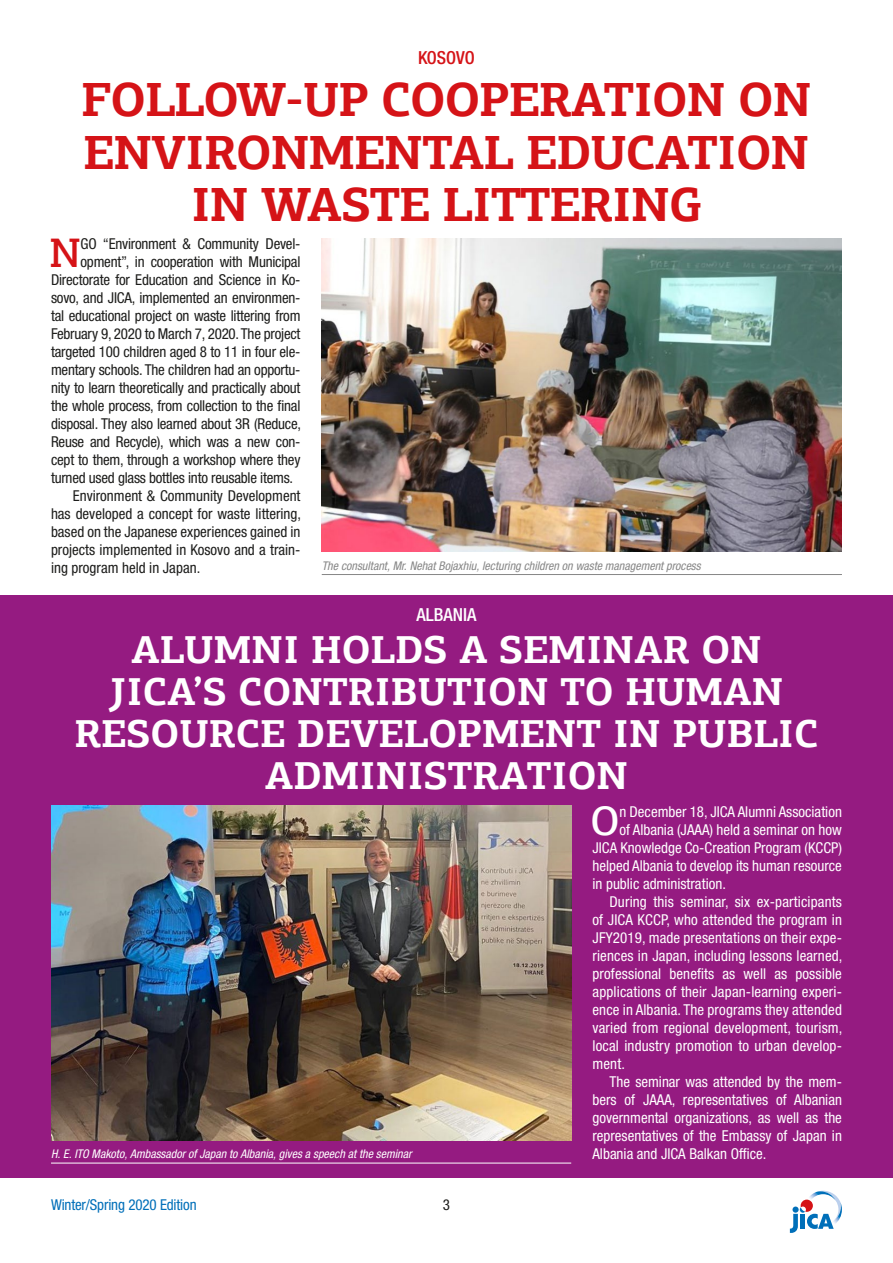
<style>
.page{position:relative;width:893px;height:1263px;background:#fff}
.page>*{position:absolute;margin:0;border:0;box-sizing:border-box;transform-origin:0 0}
.t1{font:700 48px/52.5px "PF Agora Slab Pro";letter-spacing:-.02em;color:#d51317;text-align:center}
.t2{font:500 41.25px "PF Agora Slab Pro";color:#d51317}
.t3{font:500 41.25px "PF Agora Slab Pro";color:#fff}
.t4{font:700 39px/42px "PF Agora Slab Pro";color:#fff;text-align:center}
.t5{font:500 condensed 18px "Helvetica Neue LTW1 G";color:#fff}
.t6{font:500 condensed 18px "Helvetica Neue LTW1 G";color:#d51317}
.t7{font:condensed 15px "Helvetica Neue LTW1 G";letter-spacing:-.015em;color:#1d1d1b}
.t8{font:condensed 15px "Helvetica Neue LTW1 G";letter-spacing:.01em;color:#fff}
.t9{font:condensed 15px "Helvetica Neue LTW1 G";letter-spacing:-.01em;color:#006fb9}
.t10{font:italic condensed 12px "Helvetica Neue LTW1 G";color:#878787}
.t11{font:italic condensed 12px "Helvetica Neue LTW1 G";color:#fff}
</style>
<div class="page">
<div style="left:0;top:595px;width:893px;height:583px;background:#951b81"></div>
<svg style="left:790px;top:1191px;width:52px;height:42px"></svg>
<hr style="left:322px;top:574px;width:520px;height:1px;background:#878787">
<hr style="left:51px;top:1163px;width:520px;height:1px;background:#fff">
<img style="left:322px;top:239px;width:520px;height:313px">
<img style="left:51px;top:805px;width:520px;height:335px">
<p class="t6" style="left:418px;top:47px;width:58px">KOSOVO</p>
<h1 class="t1" style="left:81px;top:73px;width:732px">FOLLOW-UP COOPERATION ON<br>ENVIRONMENTAL EDUCATION<br>IN WASTE LITTERING</h1>
<h2 class="t2" style="left:49px;top:227px;width:33px">N</h2>
<p class="t7" style="left:81px;top:235px;width:221px">GO “Environment &amp; Community Devel-</p>
<p class="t7" style="left:81px;top:253px;width:221px">opment”, in cooperation with Municipal</p>
<p class="t7" style="left:51px;top:271px;width:251px">Directorate for Education and Science in Ko-</p>
<p class="t7" style="left:51px;top:289px;width:251px">sovo, and JICA, implemented an environmen-</p>
<p class="t7" style="left:51px;top:307px;width:251px">tal educational project on waste littering from</p>
<p class="t7" style="left:51px;top:325px;width:251px">February 9, 2020 to March 7, 2020. The project</p>
<p class="t7" style="left:51px;top:343px;width:251px">targeted 100 children aged 8 to 11 in four ele-</p>
<p class="t7" style="left:51px;top:361px;width:251px">mentary schools. The children had an opportu-</p>
<p class="t7" style="left:51px;top:379px;width:251px">nity to learn theoretically and practically about</p>
<p class="t7" style="left:51px;top:397px;width:251px">the whole process, from collection to the final</p>
<p class="t7" style="left:51px;top:415px;width:252px">disposal. They also learned about 3R (Reduce,</p>
<p class="t7" style="left:51px;top:433px;width:251px">Reuse and Recycle), which was a new con-</p>
<p class="t7" style="left:51px;top:451px;width:251px">cept to them, through a workshop where they</p>
<p class="t7" style="left:51px;top:469px;width:244px">turned used glass bottles into reusable items.</p>
<p class="t7" style="left:73px;top:487px;width:229px">Environment &amp; Community Development</p>
<p class="t7" style="left:51px;top:505px;width:252px">has developed a concept for waste littering,</p>
<p class="t7" style="left:51px;top:523px;width:251px">based on the Japanese experiences gained in</p>
<p class="t7" style="left:51px;top:541px;width:251px">projects implemented in Kosovo and a train-</p>
<p class="t7" style="left:51px;top:559px;width:151px">ing program held in Japan.</p>
<p class="t10" style="left:322px;top:559px;width:380px">The consultant, Mr. Nehat Bojaxhiu, lecturing children on waste management process</p>
<p class="t5" style="left:416px;top:604px;width:62px">ALBANIA</p>
<h3 class="t4" style="left:74px;top:628px;width:746px">ALUMNI HOLDS A SEMINAR ON<br>JICA’S CONTRIBUTION TO HUMAN<br>RESOURCE DEVELOPMENT IN PUBLIC<br>ADMINISTRATION</h3>
<h2 class="t3" style="left:590px;top:795px;width:31px">O</h2>
<p class="t8" style="left:619px;top:802px;width:224px">n December 18, JICA Alumni Association</p>
<p class="t8" style="left:619px;top:820px;width:224px">of Albania (JAAA) held a seminar on how</p>
<p class="t8" style="left:592px;top:838px;width:251px">JICA Knowledge Co-Creation Program (KCCP)</p>
<p class="t8" style="left:592px;top:856px;width:251px">helped Albania to develop its human resource</p>
<p class="t8" style="left:592px;top:874px;width:135px">in public administration.</p>
<p class="t8" style="left:609px;top:892px;width:234px">During this seminar, six ex-participants</p>
<p class="t8" style="left:592px;top:910px;width:251px">of JICA KCCP, who attended the program in</p>
<p class="t8" style="left:592px;top:928px;width:251px">JFY2019, made presentations on their expe-</p>
<p class="t8" style="left:592px;top:946px;width:251px">riences in Japan, including lessons learned,</p>
<p class="t8" style="left:592px;top:964px;width:251px">professional benefits as well as possible</p>
<p class="t8" style="left:592px;top:982px;width:251px">applications of their Japan-learning experi-</p>
<p class="t8" style="left:592px;top:1000px;width:251px">ence in Albania. The programs they attended</p>
<p class="t8" style="left:592px;top:1018px;width:252px">varied from regional development, tourism,</p>
<p class="t8" style="left:592px;top:1036px;width:251px">local industry promotion to urban develop-</p>
<p class="t8" style="left:592px;top:1054px;width:34px">ment.</p>
<p class="t8" style="left:609px;top:1072px;width:234px">The seminar was attended by the mem-</p>
<p class="t8" style="left:592px;top:1090px;width:251px">bers of JAAA, representatives of Albanian</p>
<p class="t8" style="left:592px;top:1108px;width:251px">governmental organizations, as well as the</p>
<p class="t8" style="left:592px;top:1126px;width:251px">representatives of the Embassy of Japan in</p>
<p class="t8" style="left:592px;top:1144px;width:175px">Albania and JICA Balkan Office.</p>
<p class="t11" style="left:51px;top:1147px;width:362px">H. E. ITO Makoto, Ambassador of Japan to Albania, gives a speech at the seminar</p>
<p class="t9" style="left:51px;top:1196px;width:147px">Winter/Spring 2020 Edition</p>
<p class="t7" style="left:443px;top:1196px;width:9px">3</p>
</div>
